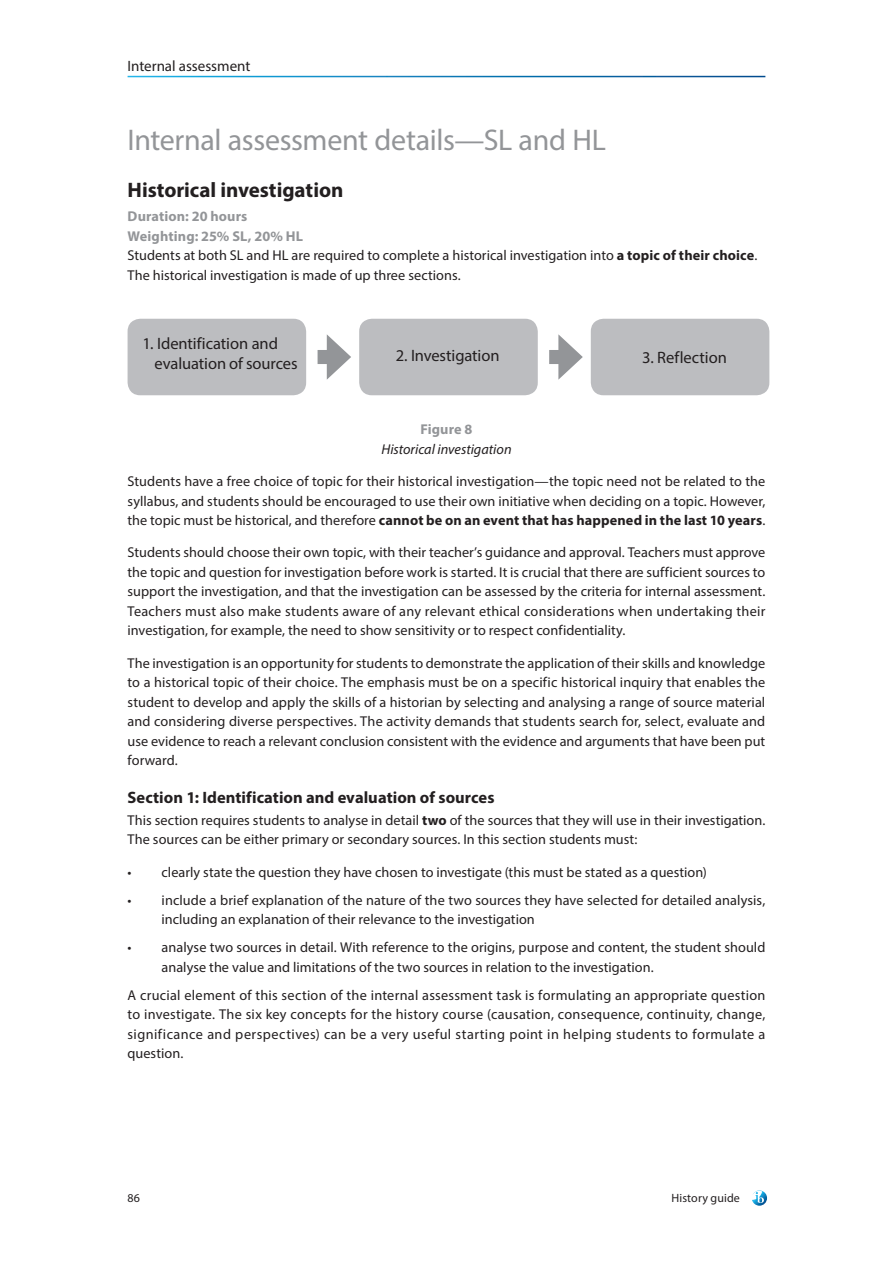
<style>
.page{position:relative;width:893px;height:1263px;background:#fff}
.page>*{position:absolute;margin:0;border:0;box-sizing:border-box;transform-origin:0 0}
.t1{font:30px "Myriad Pro";letter-spacing:-.015em;color:#939598}
.t2{font:700 21px "Myriad Pro";letter-spacing:-.005em;color:#231f20}
.t3{font:16.5px/19.5px "Myriad Pro";letter-spacing:-.005em;color:#231f20}
.t4{font:700 16.5px "Myriad Pro";color:#231f20}
.t5{font:15px "Myriad Pro";color:#231f20}
.t6{font:14.25px/19.5px "Myriad Pro";letter-spacing:.005em;color:#231f20}
.t7{font:italic 14.25px "Myriad Pro";color:#231f20}
.t8{font:700 14.25px "Myriad Pro";letter-spacing:.005em;color:#939598}
.t9{font:12px "Myriad Pro";letter-spacing:.01em;color:#231f20}
.s1{font-weight:700;color:#939598}
.s2{font-weight:700}
</style>
<div class="page">
<svg style="left:752px;top:1190px;width:15px;height:16px"></svg>
<div style="left:128px;top:319px;width:178px;height:76px;background:#bcbdc0;border-radius:13px"></div>
<div style="left:359px;top:319px;width:179px;height:76px;background:#bcbdc0;border-radius:13px"></div>
<div style="left:591px;top:319px;width:178px;height:76px;background:#bcbdc0;border-radius:13px"></div>
<div style="left:318px;top:350px;width:18px;height:14px;background:#939598"></div>
<svg style="left:327px;top:334px;width:24px;height:46px"></svg>
<div style="left:549px;top:350px;width:19px;height:14px;background:#939598"></div>
<svg style="left:558px;top:334px;width:25px;height:46px"></svg>
<p class="t5" style="left:128px;top:57px;width:124px">Internal assessment</p>
<h1 class="t1" style="left:128px;top:121px;width:480px">Internal assessment details—SL and HL</h1>
<h2 class="t2" style="left:128px;top:177px;width:217px">Historical investigation</h2>
<p class="t6" style="left:128px;top:206px;width:631px"><span class="s1">Duration: 20 hours<br>Weighting: 25% SL, 20% HL<br></span>Students at both SL and HL are required to complete a historical investigation into <span class="s2">a topic of their choice</span>.<br>The historical investigation is made of up three sections.</p>
<p class="t3" style="left:155px;top:334px;width:145px;text-indent:-12px">1. Identification and evaluation of sources</p>
<p class="t3" style="left:396px;top:345px;width:105px">2. Investigation</p>
<p class="t3" style="left:642px;top:348px;width:86px">3. Reflection</p>
<p class="t8" style="left:420px;top:420px;width:54px">Figure 8</p>
<p class="t7" style="left:381px;top:440px;width:132px">Historical investigation</p>
<p class="t6" style="left:128px;top:471px;width:639px;text-align:justify">Students have a free choice of topic for their historical investigation—the topic need not be related to the syllabus, and students should be encouraged to use their own initiative when deciding on a topic. However, the topic must be historical, and therefore <span class="s2">cannot be on an event that has happened in the last 10 years</span>.</p>
<p class="t6" style="left:128px;top:542px;width:639px;text-align:justify">Students should choose their own topic, with their teacher’s guidance and approval. Teachers must approve the topic and question for investigation before work is started. It is crucial that there are sufficient sources to support the investigation, and that the investigation can be assessed by the criteria for internal assessment.<br>Teachers must also make students aware of any relevant ethical considerations when undertaking their investigation, for example, the need to show sensitivity or to respect confidentiality.</p>
<p class="t6" style="left:128px;top:653px;width:639px;text-align:justify">The investigation is an opportunity for students to demonstrate the application of their skills and knowledge to a historical topic of their choice. The emphasis must be on a specific historical inquiry that enables the student to develop and apply the skills of a historian by selecting and analysing a range of source material and considering diverse perspectives. The activity demands that students search for, select, evaluate and use evidence to reach a relevant conclusion consistent with the evidence and arguments that have been put forward.</p>
<p class="t4" style="left:128px;top:787px;width:368px">Section 1: Identification and evaluation of sources</p>
<p class="t6" style="left:128px;top:810px;width:639px">This section requires students to analyse in detail <span class="s2">two</span> of the sources that they will use in their investigation.<br>The sources can be either primary or secondary sources. In this section students must:</p>
<p class="t6" style="left:128px;top:862px;width:581px">• clearly state the question they have chosen to investigate (this must be stated as a question)</p>
<p class="t6" style="left:162px;top:890px;width:605px;text-indent:-34px">• include a brief explanation of the nature of the two sources they have selected for detailed analysis, including an explanation of their relevance to the investigation</p>
<p class="t6" style="left:162px;top:937px;width:605px;text-indent:-34px">• analyse two sources in detail. With reference to the origins, purpose and content, the student should analyse the value and limitations of the two sources in relation to the investigation.</p>
<p class="t6" style="left:128px;top:985px;width:639px;text-align:justify">A crucial element of this section of the internal assessment task is formulating an appropriate question to investigate. The six key concepts for the history course (causation, consequence, continuity, change, significance and perspectives) can be a very useful starting point in helping students to formulate a question.</p>
<p class="t9" style="left:128px;top:1190px;width:14px">86</p>
<p class="t9" style="left:672px;top:1190px;width:70px">History guide</p>
</div>
